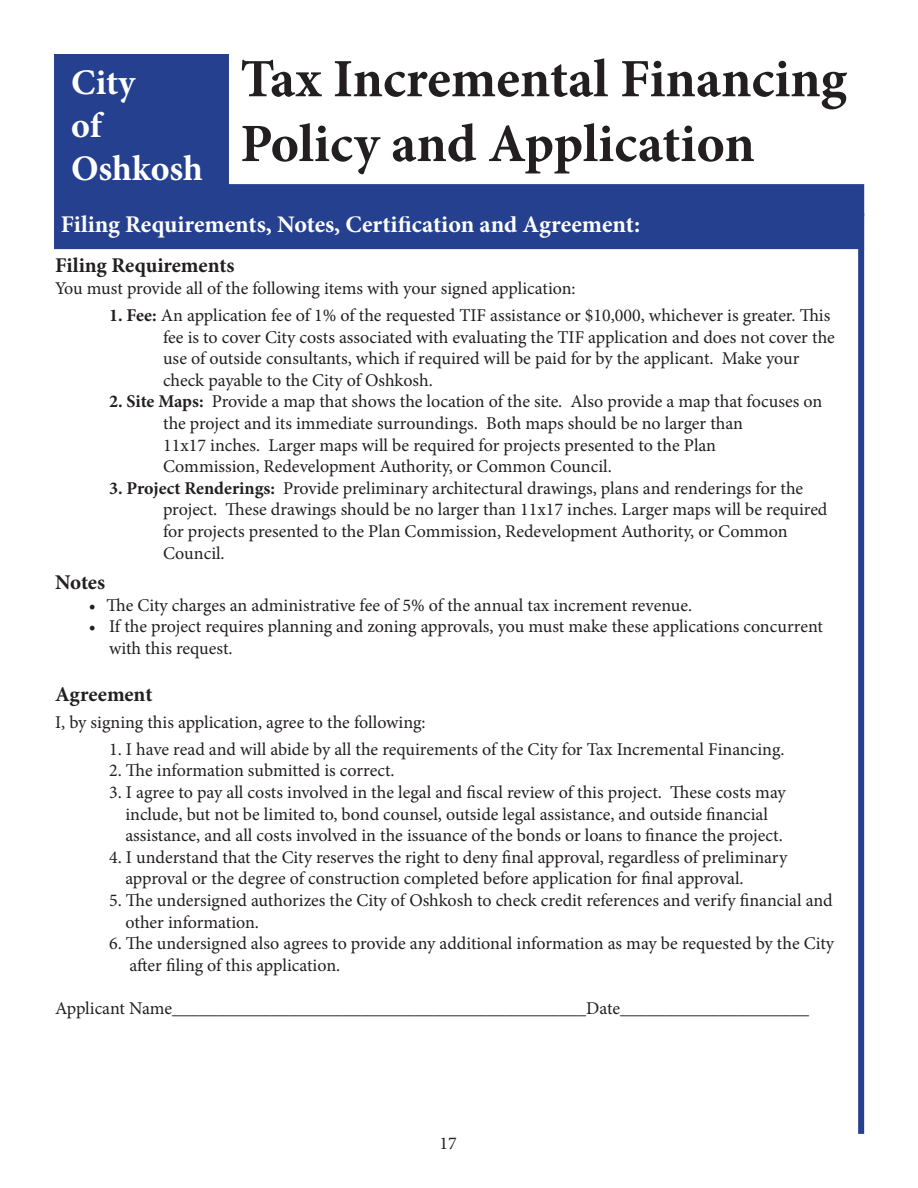
<style>
.page{position:relative;width:918px;height:1188px;background:#fff}
.page>*{position:absolute;margin:0;border:0;box-sizing:border-box;transform-origin:0 0}
.t1{font:700 54px/64.8px "Minion Pro";color:#231f20}
.t2{font:700 36px/43.2px "Minion Pro";color:#fff}
.t3{font:700 24px "Minion Pro";color:#fff}
.t4{font:700 21px "Minion Pro";letter-spacing:-.005em;color:#231f20}
.t5{font:18px/21.6px "Minion Pro";color:#231f20}
.s1{font-weight:700}
</style>
<div class="page">
<div style="left:55px;top:55px;width:173px;height:161px;background:#25408e"></div>
<div style="left:54px;top:54px;width:175px;height:163px;border:2px solid #25408e"></div>
<div style="left:858px;top:249px;width:6px;height:885px;background:#25408e"></div>
<div style="left:55px;top:214px;width:808px;height:34px;background:#25408e"></div>
<div style="left:54px;top:213px;width:810px;height:36px;border:2px solid #25408e"></div>
<div style="left:222px;top:185px;width:641px;height:30px;background:#25408e"></div>
<div style="left:221px;top:184px;width:643px;height:32px;border:2px solid #25408e"></div>
<h2 class="t2" style="left:71px;top:63px;width:133px">City<br>of<br>Oshkosh</h2>
<h1 class="t1" style="left:240px;top:51px;width:608px">Tax Incremental Financing<br>Policy and Application</h1>
<h3 class="t3" style="left:61px;top:215px;width:581px">Filing Requirements, Notes, Certification and Agreement:</h3>
<p class="t4" style="left:55px;top:257px;width:181px">Filing Requirements</p>
<p class="t5" style="left:55px;top:279px;width:522px">You must provide all of the following items with your signed application:</p>
<p class="t5" style="left:163px;top:306px;width:673px;text-indent:-54px"><span class="s1">1. Fee:</span> An application fee of 1% of the requested TIF assistance or $10,000, whichever is greater. This fee is to cover City costs associated with evaluating the TIF application and does not cover the use of outside consultants, which if required will be paid for by the applicant. Make your check payable to the City of Oshkosh.</p>
<p class="t5" style="left:163px;top:392px;width:661px;text-indent:-54px"><span class="s1">2. Site Maps:</span> Provide a map that shows the location of the site. Also provide a map that focuses on the project and its immediate surroundings. Both maps should be no larger than<br>11x17 inches. Larger maps will be required for projects presented to the Plan<br>Commission, Redevelopment Authority, or Common Council.</p>
<p class="t5" style="left:163px;top:479px;width:666px;text-indent:-54px"><span class="s1">3. Project Renderings:</span> Provide preliminary architectural drawings, plans and renderings for the project. These drawings should be no larger than 11x17 inches. Larger maps will be required for projects presented to the Plan Commission, Redevelopment Authority, or Common Council.</p>
<p class="t4" style="left:55px;top:574px;width:52px">Notes</p>
<p class="t5" style="left:106px;top:596px;width:718px">The City charges an administrative fee of 5% of the annual tax increment revenue.<br>If the project requires planning and zoning approvals, you must make these applications concurrent with this request.</p>
<p class="t4" style="left:55px;top:686px;width:99px">Agreement</p>
<p class="t5" style="left:55px;top:713px;width:372px">I, by signing this application, agree to the following:</p>
<p class="t5" style="left:109px;top:740px;width:677px">1. I have read and will abide by all the requirements of the City for Tax Incremental Financing.</p>
<p class="t5" style="left:109px;top:761px;width:287px">2. The information submitted is correct.</p>
<p class="t5" style="left:125px;top:783px;width:662px;text-indent:-16px">3. I agree to pay all costs involved in the legal and fiscal review of this project. These costs may include, but not be limited to, bond counsel, outside legal assistance, and outside financial assistance, and all costs involved in the issuance of the bonds or loans to finance the project.</p>
<p class="t5" style="left:125px;top:848px;width:663px;text-indent:-16px">4. I understand that the City reserves the right to deny final approval, regardless of preliminary approval or the degree of construction completed before application for final approval.</p>
<p class="t5" style="left:125px;top:891px;width:709px;text-indent:-16px">5. The undersigned authorizes the City of Oshkosh to check credit references and verify financial and other information.</p>
<p class="t5" style="left:130px;top:934px;width:706px;text-indent:-20px">6. The undersigned also agrees to provide any additional information as may be requested by the City after filing of this application.</p>
<p class="t5" style="left:55px;top:999px;width:756px">Applicant Name______________________________________________Date_____________________</p>
<p class="t5" style="left:440px;top:1134px;width:19px">17</p>
</div>
